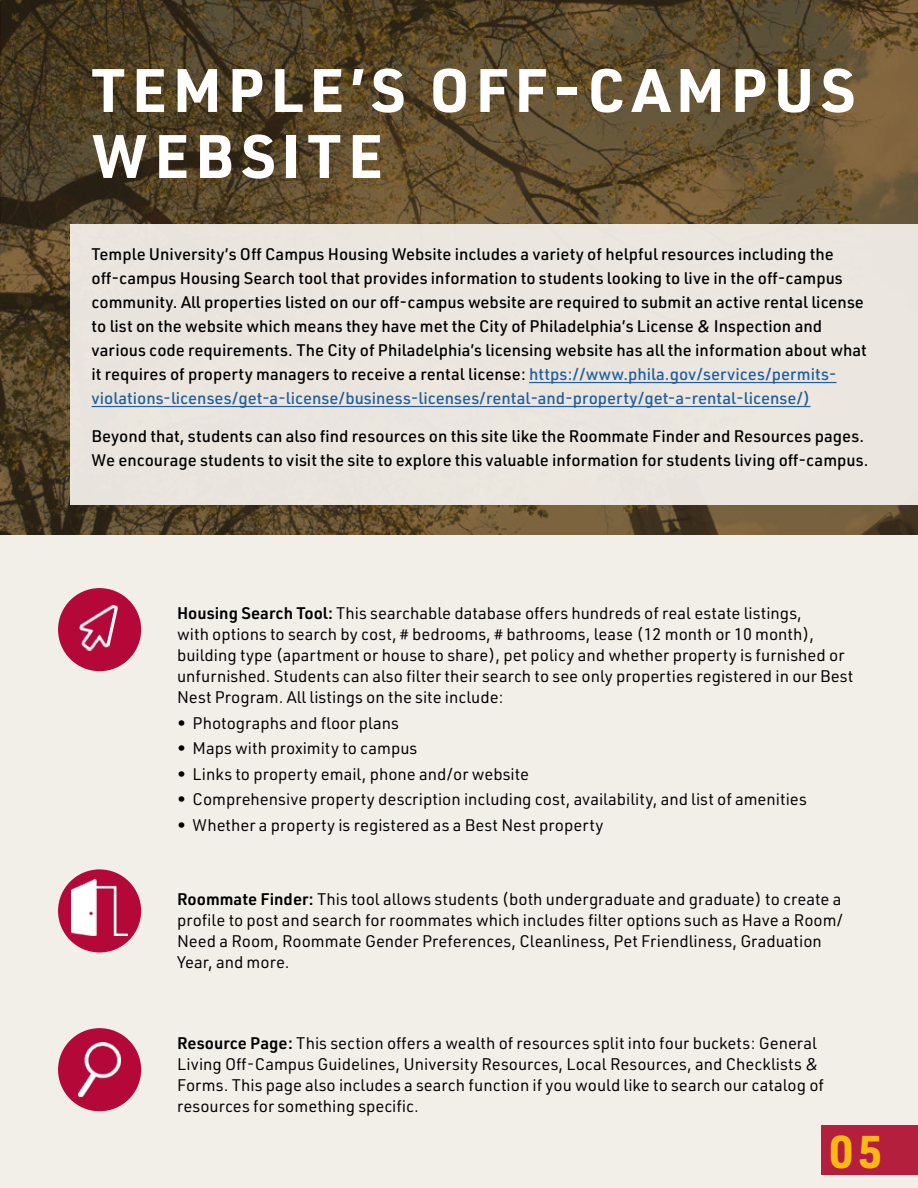
<style>
.page{position:relative;width:918px;height:1188px;background:#fff}
.page>*{position:absolute;margin:0;border:0;box-sizing:border-box;transform-origin:0 0}
.t1{font:700 60px/66px "URWDIN";letter-spacing:.105em;color:#fff}
.t2{font:700 45px "URWDIN";color:#fdb913}
.t3{font:16.5px/21px "URWDIN";color:#000}
.t4{font:500 16.5px/24px "URWDIN";color:#000}
.s1{color:#215e9e}
.s2{font-weight:600}
</style>
<div class="page">
<svg style="left:0;top:0;width:918px;height:535px;background:#5a492b"></svg>
<div style="left:0;top:535px;width:918px;height:653px;background:#f2eee8"></div>
<div style="left:58px;top:869px;width:83px;height:83px;background:#b30838;border-radius:50%"></div>
<div style="left:58px;top:1028px;width:83px;height:83px;background:#b30838;border-radius:50%"></div>
<div style="left:58px;top:588px;width:83px;height:83px;background:#b30838;border-radius:50%"></div>
<img style="left:79px;top:604px;width:39px;height:48px">
<img style="left:72px;top:880px;width:56px;height:55px">
<img style="left:79px;top:1042px;width:41px;height:55px">
<div style="left:70px;top:224px;width:848px;height:280px;background:#ebe6de"></div>
<hr style="left:529px;top:382px;width:308px;height:1px;background:#215e9e">
<hr style="left:92px;top:406px;width:719px;height:1px;background:#215e9e">
<div style="left:821px;top:1125px;width:97px;height:50px;background:#b31f3d"></div>
<h2 class="t1" style="left:92px;top:55px;width:765px">TEMPLE’S OFF-CAMPUS<br>WEBSITE</h2>
<p class="t4" style="left:92px;top:242px;width:777px">Temple University’s Off Campus Housing Website includes a variety of helpful resources including the off-campus Housing Search tool that provides information to students looking to live in the off-campus community. All properties listed on our off-campus website are required to submit an active rental license to list on the website which means they have met the City of Philadelphia’s License &amp; Inspection and various code requirements. The City of Philadelphia’s licensing website has all the information about what it requires of property managers to receive a rental license: <span class="s1">https://www.phila.gov/services/permits&shy;violations-licenses/get-a-license/business-licenses/rental-and-property/get-a-rental-license/)</span></p>
<p class="t4" style="left:92px;top:423px;width:778px">Beyond that, students can also find resources on this site like the Roommate Finder and Resources pages.<br>We encourage students to visit the site to explore this valuable information for students living off-campus.</p>
<p class="t3" style="left:177px;top:603px;width:678px"><span class="s2">Housing Search Tool:</span> This searchable database offers hundreds of real estate listings,<br>with options to search by cost, # bedrooms, # bathrooms, lease (12 month or 10 month), building type (apartment or house to share), pet policy and whether property is furnished or unfurnished. Students can also filter their search to see only properties registered in our Best Nest Program. All listings on the site include:</p>
<p class="t3" style="left:177px;top:712px;width:223px">• Photographs and floor plans</p>
<p class="t3" style="left:177px;top:738px;width:242px">• Maps with proximity to campus</p>
<p class="t3" style="left:177px;top:763px;width:354px">• Links to property email, phone and/or website</p>
<p class="t3" style="left:177px;top:789px;width:631px">• Comprehensive property description including cost, availability, and list of amenities</p>
<p class="t3" style="left:177px;top:814px;width:428px">• Whether a property is registered as a Best Nest property</p>
<p class="t3" style="left:177px;top:888px;width:668px"><span class="s2">Roommate Finder:</span> This tool allows students (both undergraduate and graduate) to create a profile to post and search for roommates which includes filter options such as Have a Room/ Need a Room, Roommate Gender Preferences, Cleanliness, Pet Friendliness, Graduation Year, and more.</p>
<p class="t3" style="left:177px;top:1032px;width:649px"><span class="s2">Resource Page:</span> This section offers a wealth of resources split into four buckets: General Living Off-Campus Guidelines, University Resources, Local Resources, and Checklists &amp; Forms. This page also includes a search function if you would like to search our catalog of resources for something specific.</p>
<h2 class="t2" style="left:829px;top:1121px;width:55px">05</h2>
</div>
